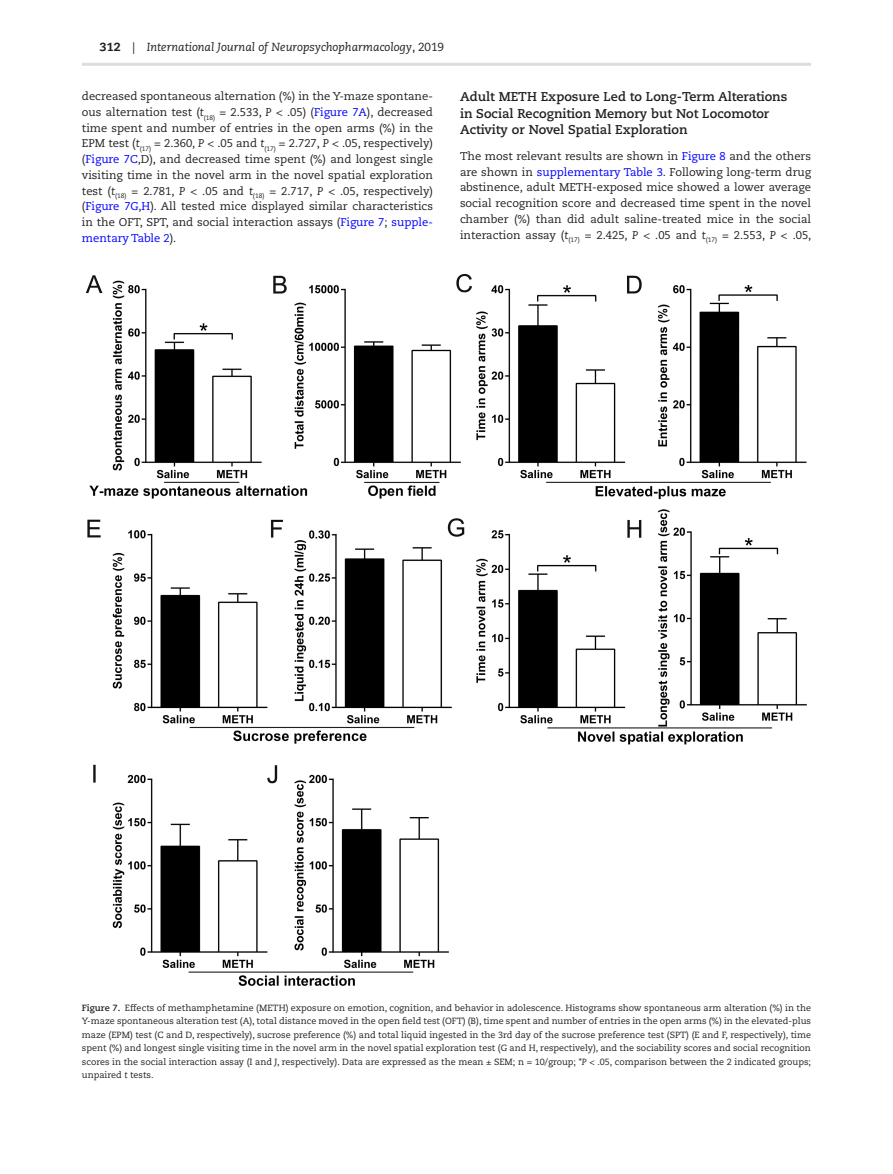
<style>
.page{position:relative;width:893px;height:1174px;background:#fff}
.page>*{position:absolute;margin:0;border:0;box-sizing:border-box;transform-origin:0 0}
.t1{font:700 12.75px/16.5px "Caecilia LT Std";color:#231f20}
.t2{font:italic 11.7px "Caecilia LT Std";color:#231f20}
.t3{font:11.25px/15.8px "Caecilia LT Std";color:#231f20;text-align:justify}
.t4{font:9px/13.5px "Caecilia LT Std";color:#231f20;text-align:justify}
.s1{font-weight:800;font-style:normal}
.s2{font-style:normal}
.s3{font-style:italic}
.s4{color:#00f}
.s5{font-weight:700}
</style>
<div class="page">
<hr style="left:82px;top:63px;width:729px;height:3px;background:#dcdddf">
<img style="left:86px;top:274px;width:721px;height:712px">
<p class="t2" style="left:100px;top:40px;width:346px"><span class="s1">312</span> <span class="s2">|</span> International Journal of Neuropsychopharmacology<span class="s2">, 2019</span></p>
<p class="t3" style="left:82px;top:89px;width:353px">decreased spontaneous alternation (%) in the Y-maze spontane&shy;ous alternation test (<span class="s3">t</span><sub>(18)</sub> = 2.533, <span class="s3">P</span> &lt; .05) (<span class="s4">Figure 7A</span>), decreased time spent and number of entries in the open arms (%) in the EPM test (<span class="s3">t</span><sub>(17)</sub> = 2.360, <span class="s3">P</span> &lt; .05 and <span class="s3">t</span><sub>(17)</sub> = 2.727, <span class="s3">P</span> &lt; .05, respectively) (<span class="s4">Figure 7C</span>,D), and decreased time spent (%) and longest single visiting time in the novel arm in the novel spatial exploration test (<span class="s3">t</span><sub>(18)</sub> = 2.781, <span class="s3">P</span> &lt; .05 and <span class="s3">t</span><sub>(18)</sub> = 2.717, <span class="s3">P</span> &lt; .05, respectively) (<span class="s4">Figure 7G</span>,<span class="s4">H</span>). All tested mice displayed similar characteristics in the OFT, SPT, and social interaction assays (<span class="s4">Figure 7</span>; <span class="s4">supple&shy;mentary Table 2</span>).</p>
<p class="t1" style="left:460px;top:89px;width:329px">Adult METH Exposure Led to Long-Term Alterations in Social Recognition Memory but Not Locomotor<br>Activity or Novel Spatial Exploration</p>
<p class="t3" style="left:460px;top:148px;width:353px">The most relevant results are shown in <span class="s4">Figure 8</span> and the others are shown in <span class="s4">supplementary Table 3</span>. Following long-term drug abstinence, adult METH-exposed mice showed a lower average social recognition score and decreased time spent in the novel chamber (%) than did adult saline-treated mice in the social interaction assay (<span class="s3">t</span><sub>(17)</sub> = 2.425, <span class="s3">P</span> &lt; .05 and <span class="s3">t</span><sub>(17)</sub> = 2.553, <span class="s3">P</span> &lt; .05,</p>
<p class="t4" style="left:82px;top:1001px;width:731px"><span class="s5">Figure 7.</span> Effects of methamphetamine (METH) exposure on emotion, cognition, and behavior in adolescence. Histograms show spontaneous arm alteration (%) in the Y-maze spontaneous alteration test (A), total distance moved in the open field test (OFT) (B), time spent and number of entries in the open arms (%) in the elevated-plus maze (EPM) test (C and D, respectively), sucrose preference (%) and total liquid ingested in the 3rd day of the sucrose preference test (SPT) (E and F, respectively), time spent (%) and longest single visiting time in the novel arm in the novel spatial exploration test (G and H, respectively), and the sociability scores and social recognition scores in the social interaction assay (I and J, respectively). Data are expressed as the mean ± SEM; n = 10/group; *<span class="s3">P</span> &lt; .05, comparison between the 2 indicated groups; unpaired <span class="s3">t</span> tests.</p>
</div>
